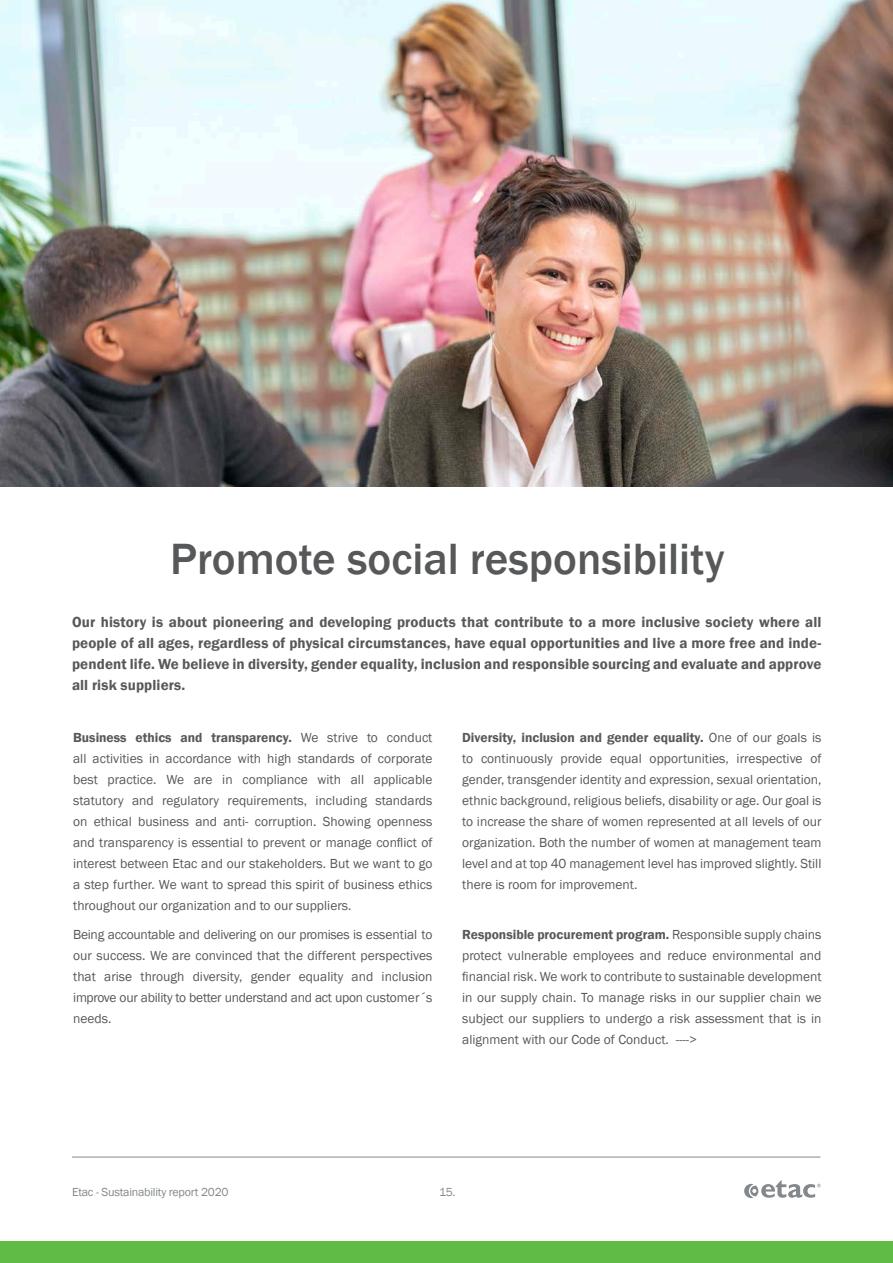
<style>
.page{position:relative;width:893px;height:1263px;background:#fff}
.page>*{position:absolute;margin:0;border:0;box-sizing:border-box;transform-origin:0 0}
.t1{font:500 45px "Franklin Gothic";color:#57585a}
.t2{font:600 15px/21px "Franklin Gothic";letter-spacing:.005em;color:#57585a;text-align:justify}
.Brödtext{font:13.5px/21px "Franklin Gothic";color:#57585a;text-align:justify}
.t3{font:12px "Franklin Gothic";letter-spacing:-.02em;color:#83888c}
.s1{font-weight:600}
</style>
<div class="page">
<hr style="left:72px;top:1157px;width:748px;height:1px;background:#83888c">
<svg style="left:744px;top:1180px;width:77px;height:18px"></svg>
<div style="left:0;top:1242px;width:893px;height:21px;background:#60bb46"></div>
<img style="left:0;top:0;width:893px;height:487px">
<p class="t1" style="left:170px;top:531px;width:556px">Promote social responsibility</p>
<p class="t2" style="left:72px;top:611px;width:751px">Our history is about pioneering and developing products that contribute to a more inclusive society where all people of all ages, regardless of physical circumstances, have equal opportunities and live a more free and inde&shy;pendent life. We believe in diversity, gender equality, inclusion and responsible sourcing and evaluate and approve all risk suppliers.</p>
<p class="Brödtext" style="left:73px;top:727px;width:361px"><span class="s1">Business ethics and transparency.</span> We strive to conduct all activities in accordance with high standards of corporate best practice. We are in compliance with all applicable statutory and regulatory requirements, including standards on ethical business and anti- corruption. Showing openness and transparency is essential to prevent or manage conflict of interest between Etac and our stakeholders. But we want to go a step further. We want to spread this spirit of business ethics throughout our organization and to our suppliers.</p>
<p class="Brödtext" style="left:73px;top:924px;width:361px">Being accountable and delivering on our promises is essential to our success. We are convinced that the different perspectives that arise through diversity, gender equality and inclusion improve our ability to better understand and act upon customer´s needs.</p>
<p class="Brödtext" style="left:462px;top:727px;width:361px"><span class="s1">Diversity, inclusion and gender equality.</span> One of our goals is to continuously provide equal opportunities, irrespective of gender, transgender identity and expression, sexual orientation, ethnic background, religious beliefs, disability or age. Our goal is to increase the share of women represented at all levels of our organization. Both the number of women at management team level and at top 40 management level has improved slightly. Still there is room for improvement.</p>
<p class="Brödtext" style="left:462px;top:925px;width:361px"><span class="s1">Responsible procurement program.</span> Responsible supply chains protect vulnerable employees and reduce environmental and financial risk. We work to contribute to sustainable development in our supply chain. To manage risks in our supplier chain we subject our suppliers to undergo a risk assessment that is in alignment with our Code of Conduct. ----&gt;</p>
<p class="t3" style="left:72px;top:1185px;width:158px">Etac - Sustainability report 2020</p>
<p class="t3" style="left:439px;top:1185px;width:18px">15.</p>
</div>
